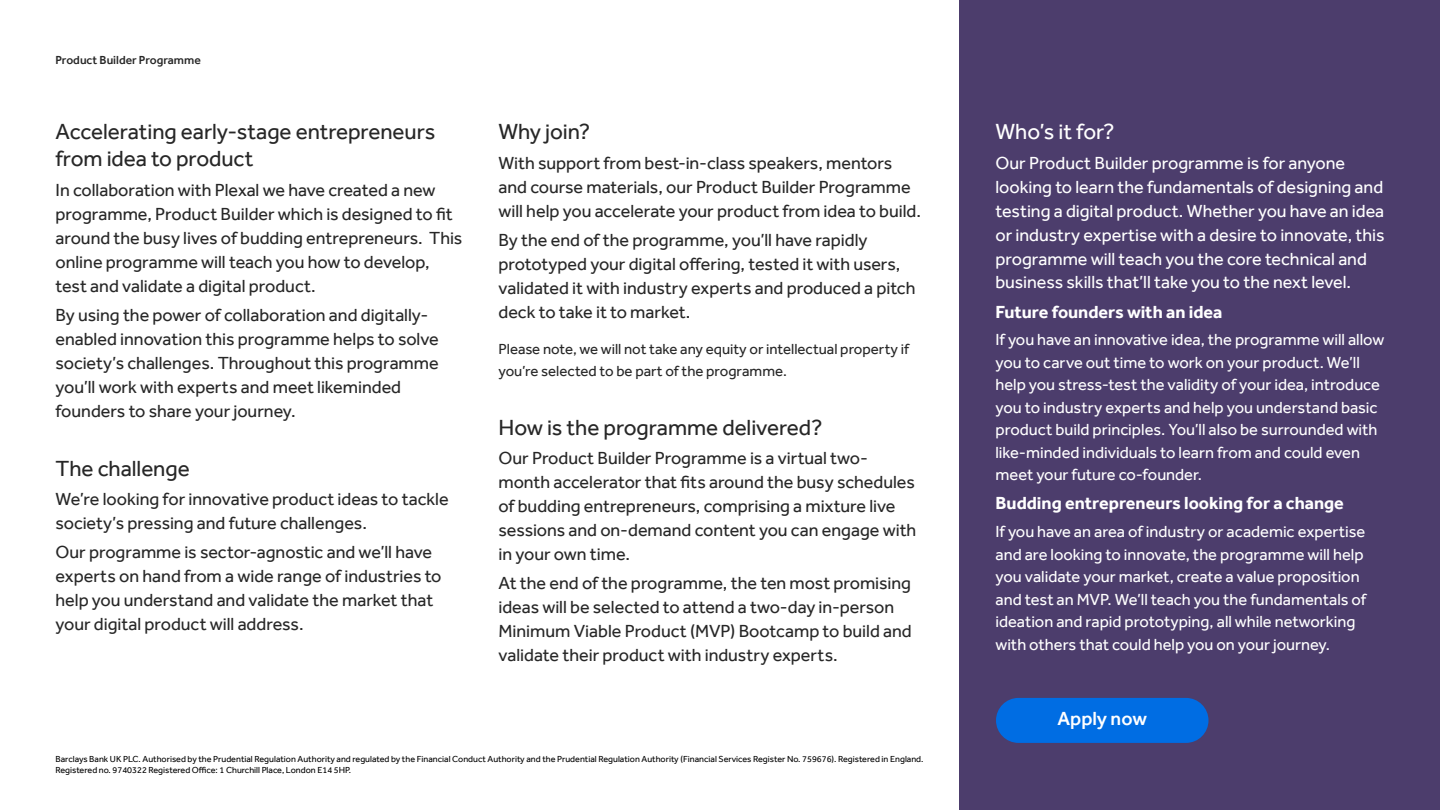
<style>
.page{position:relative;width:1440px;height:810px;background:#fff}
.page>*{position:absolute;margin:0;border:0;box-sizing:border-box;transform-origin:0 0}
.t1{font:22.5px/27px "Barclays Effra";letter-spacing:-.005em;color:#272727}
.t2{font:22.5px "Barclays Effra";letter-spacing:-.005em;color:#fff}
.t3{font:500 19.5px "Barclays Effra";color:#fff}
.t4{font:18px/24px "Barclays Effra";letter-spacing:-.005em;color:#272727}
.t5{font:18px/24px "Barclays Effra";color:#fff}
.t6{font:700 18px "Barclays Effra";color:#fff}
.t7{font:16.5px/22.5px "Barclays Effra";color:#fff}
.t8{font:15px/21.8px "Barclays Effra";color:#272727}
.t9{font:500 12px "Barclays Effra";color:#272727}
.t10{font:9px/10.8px "Barclays Effra";color:#000}
</style>
<div class="page">
<div style="left:959px;top:0;width:481px;height:810px;background:#4c3d6c"></div>
<div style="left:996px;top:698px;width:212px;height:45px;background:#006de3;border-radius:22px"></div>
<p class="t9" style="left:56px;top:52px;width:147px">Product Builder Programme</p>
<p class="t1" style="left:56px;top:118px;width:381px">Accelerating early-stage entrepreneurs from idea to product</p>
<p class="t4" style="left:56px;top:177px;width:408px">In collaboration with Plexal we have created a new programme, Product Builder which is designed to fit around the busy lives of budding entrepreneurs. This online programme will teach you how to develop, test and validate a digital product.</p>
<p class="t4" style="left:56px;top:302px;width:385px">By using the power of collaboration and digitally&shy;enabled innovation this programme helps to solve society’s challenges. Throughout this programme you’ll work with experts and meet likeminded founders to share your journey.</p>
<p class="t1" style="left:56px;top:454px;width:136px">The challenge</p>
<p class="t4" style="left:56px;top:486px;width:395px">We’re looking for innovative product ideas to tackle society’s pressing and future challenges.</p>
<p class="t4" style="left:56px;top:540px;width:388px">Our programme is sector-agnostic and we’ll have experts on hand from a wide range of industries to help you understand and validate the market that your digital product will address.</p>
<p class="t1" style="left:499px;top:118px;width:93px">Why join?</p>
<p class="t4" style="left:499px;top:150px;width:424px">With support from best-in-class speakers, mentors and course materials, our Product Builder Programme will help you accelerate your product from idea to build.</p>
<p class="t4" style="left:499px;top:227px;width:418px">By the end of the programme, you’ll have rapidly prototyped your digital offering, tested it with users, validated it with industry experts and produced a pitch deck to take it to market.</p>
<p class="t8" style="left:499px;top:338px;width:412px">Please note, we will not take any equity or intellectual property if you’re selected to be part of the programme.</p>
<p class="t1" style="left:498px;top:414px;width:325px">How is the programme delivered?</p>
<p class="t4" style="left:498px;top:446px;width:419px">Our Product Builder Programme is a virtual two&shy;month accelerator that fits around the busy schedules of budding entrepreneurs, comprising a mixture live sessions and on-demand content you can engage with in your own time.</p>
<p class="t4" style="left:498px;top:571px;width:415px">At the end of the programme, the ten most promising ideas will be selected to attend a two-day in-person Minimum Viable Product (MVP) Bootcamp to build and validate their product with industry experts.</p>
<p class="t10" style="left:56px;top:753px;width:870px">Barclays Bank UK PLC. Authorised by the Prudential Regulation Authority and regulated by the Financial Conduct Authority and the Prudential Regulation Authority (Financial Services Register No. 759676). Registered in England.<br>Registered no. 9740322 Registered Office: 1 Churchill Place, London E14 5HP.</p>
<p class="t2" style="left:996px;top:118px;width:121px">Who’s it for?</p>
<p class="t5" style="left:996px;top:150px;width:391px">Our Product Builder programme is for anyone looking to learn the fundamentals of designing and testing a digital product. Whether you have an idea or industry expertise with a desire to innovate, this programme will teach you the core technical and business skills that’ll take you to the next level.</p>
<p class="t6" style="left:996px;top:301px;width:229px">Future founders with an idea</p>
<p class="t7" style="left:996px;top:328px;width:390px">If you have an innovative idea, the programme will allow you to carve out time to work on your product. We’ll help you stress-test the validity of your idea, introduce you to industry experts and help you understand basic product build principles. You’ll also be surrounded with like-minded individuals to learn from and could even meet your future co-founder.</p>
<p class="t6" style="left:996px;top:493px;width:350px">Budding entrepreneurs looking for a change</p>
<p class="t7" style="left:996px;top:520px;width:372px">If you have an area of industry or academic expertise and are looking to innovate, the programme will help you validate your market, create a value proposition and test an MVP. We’ll teach you the fundamentals of ideation and rapid prototyping, all while networking with others that could help you on your journey.</p>
<p class="t3" style="left:1058px;top:707px;width:91px">Apply now</p>
</div>
